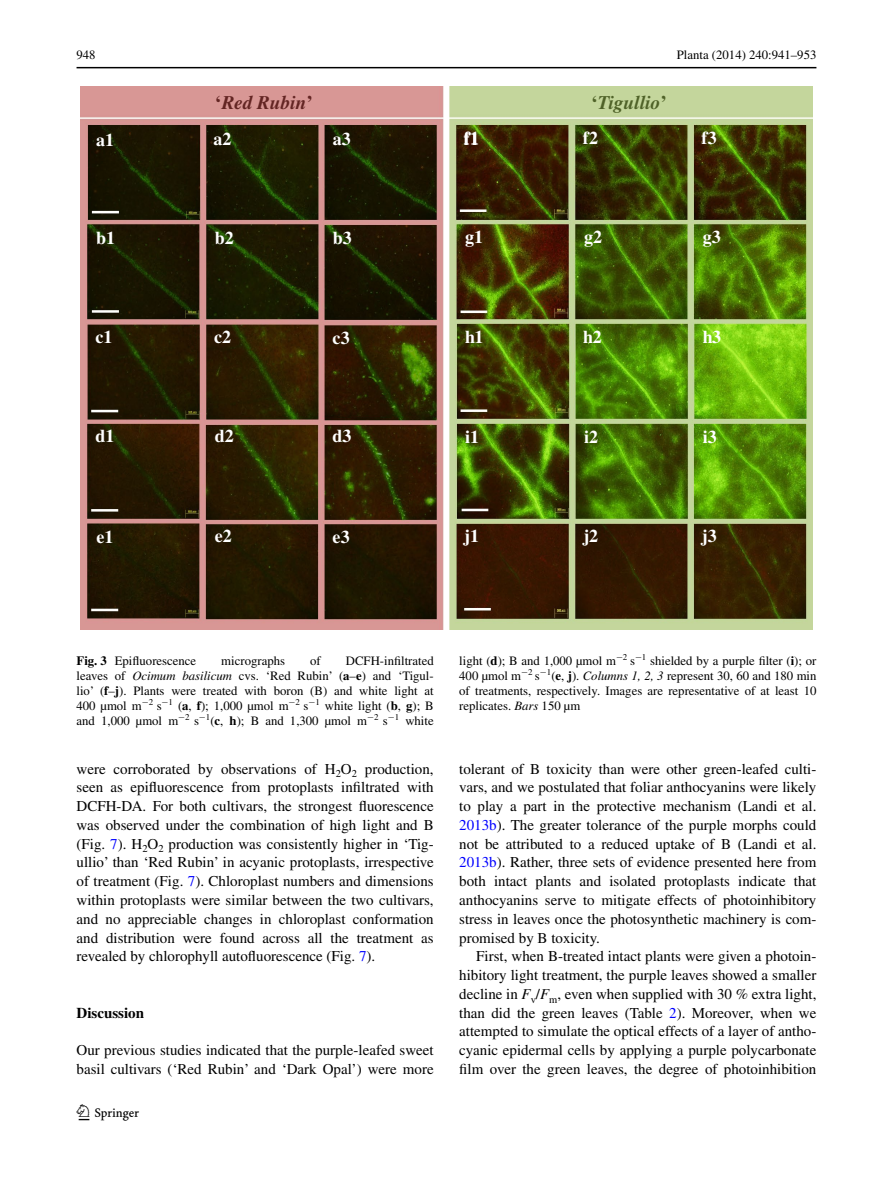
<style>
.page{position:relative;width:893px;height:1187px;background:#fff}
.page>*{position:absolute;margin:0;border:0;box-sizing:border-box;transform-origin:0 0}
.t1{font:22.5px "Springnew";color:#000}
.t2{font:italic 700 19.2px "Times";letter-spacing:.005em;color:#632523}
.t3{font:italic 700 19.2px "Times";letter-spacing:.005em;color:#4f6228}
.t4{font:700 18px "Times";color:#fff}
.t5{font:15px/18.8px "Times";color:#000;text-align:justify}
.t6{font:700 15px "Times";color:#000}
.t7{font:12.75px/15px "Times";color:#000;text-align:justify}
.s1{font-style:normal}
.s2{font-style:italic}
.s3{font-weight:700}
.s4{color:#00f}
</style>
<div class="page">
<hr style="left:77px;top:67px;width:739px;height:1px;background:#000">
<img style="left:81px;top:87px;width:731px;height:542px">
<p class="t7" style="left:77px;top:48px;width:21px">948</p>
<p class="t7" style="left:677px;top:48px;width:141px">Planta (2014) 240:941–953</p>
<p class="t2" style="left:215px;top:91px;width:99px"><span class="s1">‘</span>Red Rubin<span class="s1">’</span></p>
<p class="t3" style="left:591px;top:91px;width:77px"><span class="s1">‘</span>Tigullio<span class="s1">’</span></p>
<p class="t4" style="left:96px;top:129px;width:19px">a1</p>
<p class="t4" style="left:214px;top:128px;width:19px">a2</p>
<p class="t4" style="left:333px;top:128px;width:19px">a3</p>
<p class="t4" style="left:464px;top:128px;width:17px">f1</p>
<p class="t4" style="left:583px;top:127px;width:17px">f2</p>
<p class="t4" style="left:702px;top:127px;width:17px">f3</p>
<p class="t4" style="left:96px;top:227px;width:20px">b1</p>
<p class="t4" style="left:215px;top:227px;width:20px">b2</p>
<p class="t4" style="left:333px;top:227px;width:20px">b3</p>
<p class="t4" style="left:465px;top:226px;width:19px">g1</p>
<p class="t4" style="left:584px;top:226px;width:19px">g2</p>
<p class="t4" style="left:703px;top:226px;width:19px">g3</p>
<p class="t4" style="left:95px;top:326px;width:19px">c1</p>
<p class="t4" style="left:214px;top:326px;width:19px">c2</p>
<p class="t4" style="left:333px;top:327px;width:19px">c3</p>
<p class="t4" style="left:465px;top:326px;width:20px">h1</p>
<p class="t4" style="left:583px;top:326px;width:20px">h2</p>
<p class="t4" style="left:703px;top:326px;width:20px">h3</p>
<p class="t4" style="left:96px;top:425px;width:20px">d1</p>
<p class="t4" style="left:215px;top:425px;width:20px">d2</p>
<p class="t4" style="left:333px;top:425px;width:20px">d3</p>
<p class="t4" style="left:465px;top:426px;width:15px">i1</p>
<p class="t4" style="left:584px;top:426px;width:15px">i2</p>
<p class="t4" style="left:703px;top:426px;width:15px">i3</p>
<p class="t4" style="left:96px;top:526px;width:19px">e1</p>
<p class="t4" style="left:215px;top:525px;width:19px">e2</p>
<p class="t4" style="left:464px;top:525px;width:16px">j1</p>
<p class="t4" style="left:583px;top:525px;width:16px">j2</p>
<p class="t4" style="left:702px;top:525px;width:16px">j3</p>
<p class="t4" style="left:333px;top:526px;width:19px">e3</p>
<p class="t7" style="left:77px;top:653px;width:359px;text-indent:269px">DCFH-infiltrated leaves of <span class="s2">Ocimum basilicum</span> cvs. ‘Red Rubin’ (<span class="s3">a</span>–<span class="s3">e</span>) and ‘Tigul&shy;lio’ (<span class="s3">f</span>–<span class="s3">j</span>). Plants were treated with boron (B) and white light at 400 µmol m<sup>−</sup><sup>2</sup> s<sup>−</sup><sup>1</sup> (<span class="s3">a</span>, <span class="s3">f</span>); 1,000 µmol m<sup>−</sup><sup>2</sup> s<sup>−</sup><sup>1</sup> white light (<span class="s3">b</span>, <span class="s3">g</span>); B and 1,000 µmol m<sup>−</sup><sup>2</sup> s<sup>−</sup><sup>1</sup>(<span class="s3">c</span>, <span class="s3">h</span>); B and 1,300 µmol m<sup>−</sup><sup>2</sup> s<sup>−</sup><sup>1</sup> white</p>
<p class="t7" style="left:459px;top:653px;width:359px">light (<span class="s3">d</span>); B and 1,000 µmol m<sup>−</sup><sup>2</sup> s<sup>−</sup><sup>1</sup> shielded by a purple filter (<span class="s3">i</span>); or 400 µmol m<sup>−</sup><sup>2</sup> s<sup>−</sup><sup>1</sup>(<span class="s3">e</span>, <span class="s3">j</span>). <span class="s2">Columns 1, 2, 3</span> represent 30, 60 and 180 min of treatments, respectively. Images are representative of at least 10 replicates. <span class="s2">Bars</span> 150 µm</p>
<p class="t7" style="left:77px;top:653px;width:121px"><span class="s3">Fig. 3</span> Epifluorescence</p>
<p class="t7" style="left:221px;top:653px;width:65px">micrographs</p>
<p class="t7" style="left:310px;top:653px;width:12px">of</p>
<p class="t5" style="left:77px;top:759px;width:359px">were corroborated by observations of H<sub>2</sub>O<sub>2</sub> production, seen as epifluorescence from protoplasts infiltrated with DCFH-DA. For both cultivars, the strongest fluorescence was observed under the combination of high light and B (Fig. <span class="s4">7</span>). H<sub>2</sub>O<sub>2</sub> production was consistently higher in ‘Tig&shy;ullio’ than ‘Red Rubin’ in acyanic protoplasts, irrespective of treatment (Fig. <span class="s4">7</span>). Chloroplast numbers and dimensions within protoplasts were similar between the two cultivars, and no appreciable changes in chloroplast conformation and distribution were found across all the treatment as revealed by chlorophyll autofluorescence (Fig. <span class="s4">7</span>).</p>
<p class="t6" style="left:77px;top:1003px;width:69px">Discussion</p>
<p class="t5" style="left:77px;top:1040px;width:359px">Our previous studies indicated that the purple-leafed sweet basil cultivars (‘Red Rubin’ and ‘Dark Opal’) were more</p>
<h1 class="t1" style="left:79px;top:1104px;width:62px">1 3</h1>
<p class="t5" style="left:459px;top:759px;width:359px">tolerant of B toxicity than were other green-leafed culti&shy;vars, and we postulated that foliar anthocyanins were likely to play a part in the protective mechanism (Landi et al.<br><span class="s4">2013b</span>). The greater tolerance of the purple morphs could not be attributed to a reduced uptake of B (Landi et al.<br><span class="s4">2013b</span>). Rather, three sets of evidence presented here from both intact plants and isolated protoplasts indicate that anthocyanins serve to mitigate effects of photoinhibitory stress in leaves once the photosynthetic machinery is com&shy;promised by B toxicity.</p>
<p class="t5" style="left:459px;top:946px;width:359px;text-indent:17px">First, when B-treated intact plants were given a photoin&shy;hibitory light treatment, the purple leaves showed a smaller decline in <span class="s2">F</span><sub>v</sub>/<span class="s2">F</span><sub>m</sub>, even when supplied with 30 % extra light, than did the green leaves (Table <span class="s4">2</span>). Moreover, when we attempted to simulate the optical effects of a layer of antho&shy;cyanic epidermal cells by applying a purple polycarbonate film over the green leaves, the degree of photoinhibition</p>
</div>
